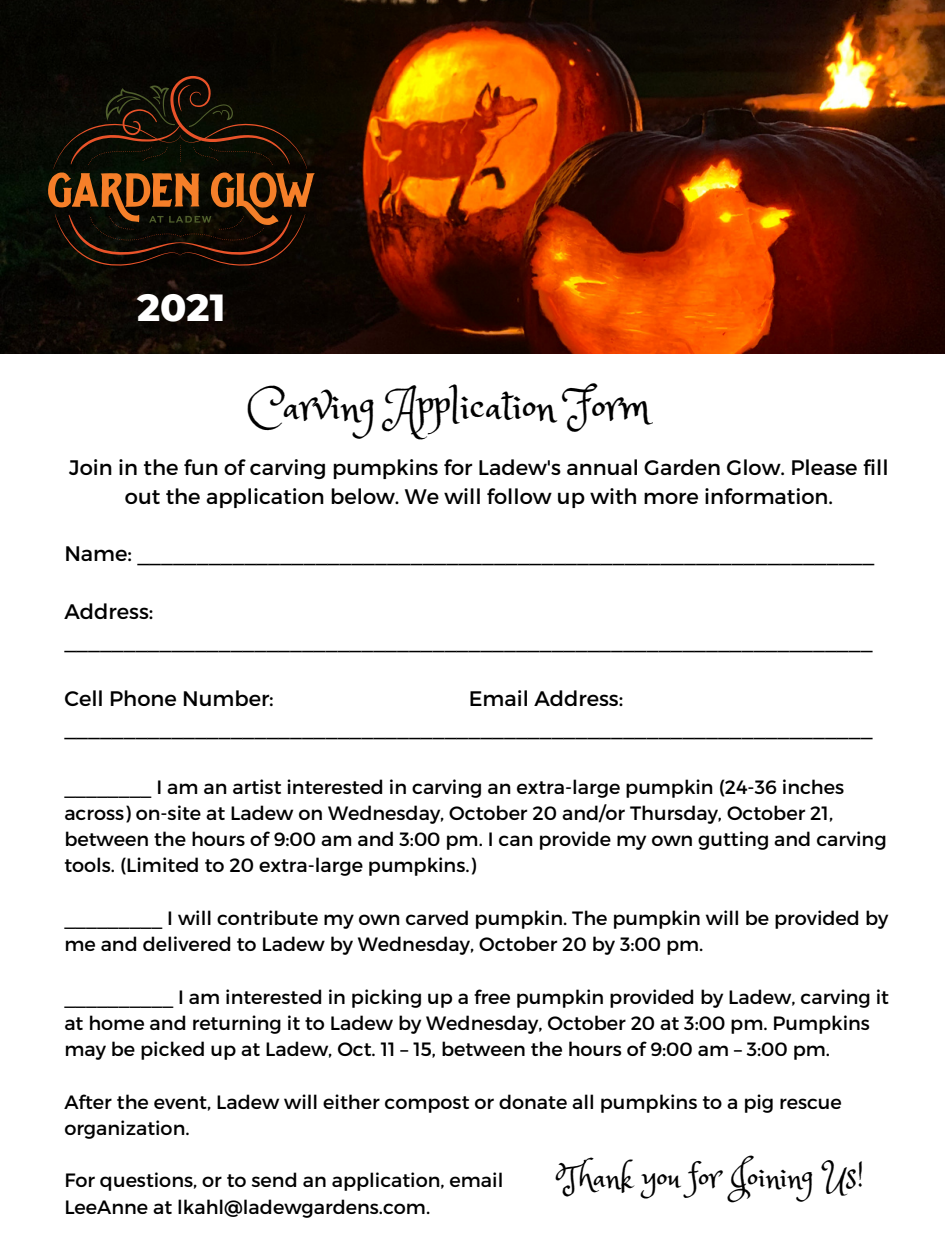
<style>
.page{position:relative;width:945px;height:1260px;background:#fff}
.page>*{position:absolute;margin:0;border:0;box-sizing:border-box;transform-origin:0 0}
.t1{font:43.57px "Princess Sofia";color:#000}
.t2{font:800 38.5px "Montserrat";color:#fff}
.t3{font:33.07px "Princess Sofia";color:#000}
.t4{font:21px/28.9px "Montserrat";color:#000}
.t5{font:19.25px/26.2px "Montserrat";color:#000}
</style>
<div class="page">
<img style="left:0;top:0;width:945px;height:354px">
<svg style="left:48px;top:76px;width:267px;height:190px;background:#2b1908"></svg>
<p class="t2" style="left:137px;top:284px;width:90px">2021</p>
<p class="t1" style="left:247px;top:377px;width:404px">Carving Application Form</p>
<p class="t4" style="left:69px;top:452px;width:821px;text-align:center">Join in the fun of carving pumpkins for Ladew's annual Garden Glow. Please fill out the application below. We will follow up with more information.</p>
<p class="t4" style="left:64px;top:538px;width:811px">Name: ______________________________________________________________</p>
<p class="t4" style="left:64px;top:596px;width:810px">Address: ____________________________________________________________________</p>
<p class="t4" style="left:64px;top:683px;width:211px">Cell Phone Number:</p>
<p class="t4" style="left:64px;top:683px;width:810px;text-indent:404px">Email Address: ____________________________________________________________________</p>
<p class="t5" style="left:64px;top:773px;width:824px">________ I am an artist interested in carving an extra-large pumpkin (24-36 inches across) on-site at Ladew on Wednesday, October 20 and/or Thursday, October 21, between the hours of 9:00 am and 3:00 pm. I can provide my own gutting and carving tools. (Limited to 20 extra-large pumpkins.)</p>
<p class="t5" style="left:64px;top:904px;width:825px">_________ I will contribute my own carved pumpkin. The pumpkin will be provided by me and delivered to Ladew by Wednesday, October 20 by 3:00 pm.</p>
<p class="t5" style="left:64px;top:983px;width:826px">__________ I am interested in picking up a free pumpkin provided by Ladew, carving it at home and returning it to Ladew by Wednesday, October 20 at 3:00 pm. Pumpkins may be picked up at Ladew, Oct. 11 – 15, between the hours of 9:00 am – 3:00 pm.</p>
<p class="t5" style="left:64px;top:1088px;width:779px">After the event, Ladew will either compost or donate all pumpkins to a pig rescue organization.</p>
<p class="t5" style="left:64px;top:1167px;width:441px">For questions, or to send an application, email</p>
<p class="t5" style="left:64px;top:1193px;width:367px">LeeAnne at lkahl@ladewgardens.com.</p>
<p class="t3" style="left:559px;top:1155px;width:307px">Thank you for Joining Us!</p>
</div>
